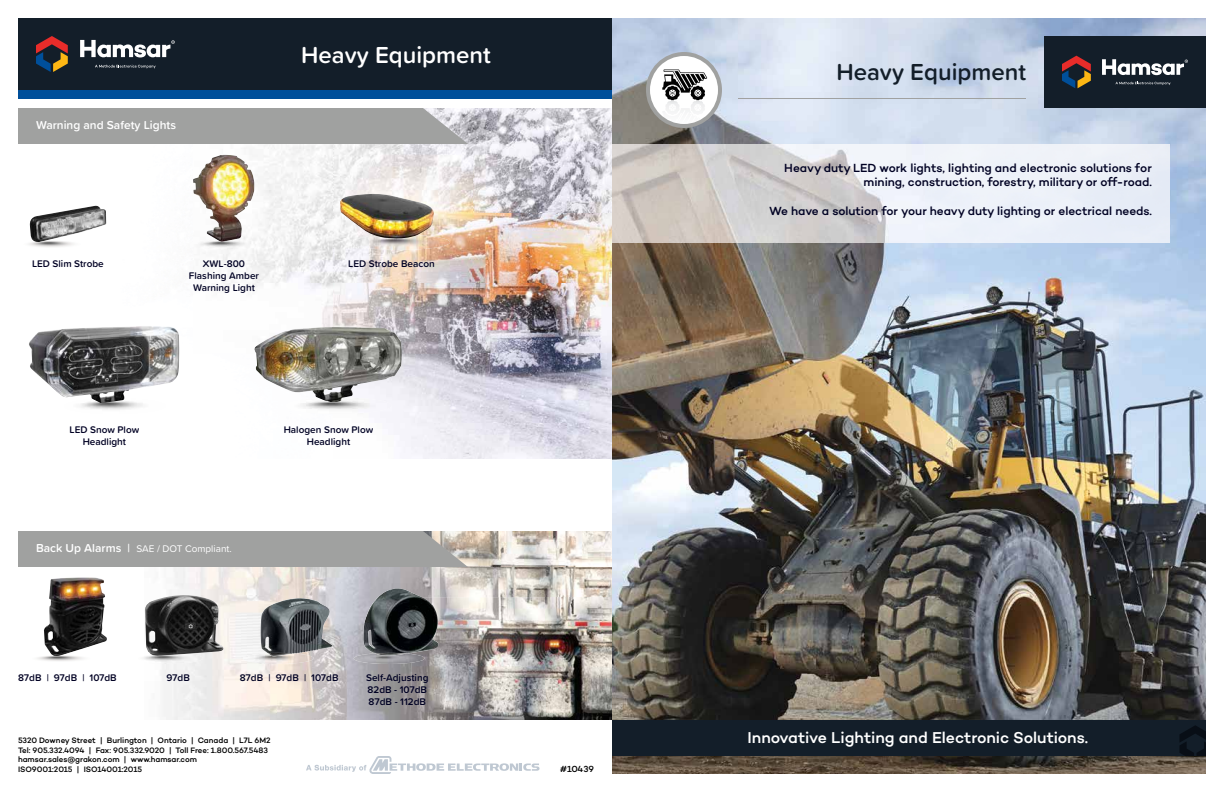
<style>
.page{position:relative;width:1224px;height:792px;background:#fff}
.page>*{position:absolute;margin:0;border:0;box-sizing:border-box;transform-origin:0 0}
.t1{font:600 24px "Proxima Soft";color:#131e29}
.t2{font:600 24px "Proxima Soft";color:#fff}
.t3{font:500 16px "Campton";letter-spacing:-.005em;color:#fff}
.t4{font:500 12px/14.4px "Campton";color:#000123;text-align:right}
.t5{font:600 12px "Proxima Soft";color:#fff}
.t6{font:600 10px/12px "Proxima Soft";color:#000123;text-align:center}
.t7{font:10px "Proxima Soft";color:#fff}
.t8{font:500 9px "Campton";letter-spacing:-.01em;color:#000}
.t9{font:500 8px/9.6px "Campton";color:#000}
.s1{font-weight:600;font-size:12px}
</style>
<div class="page">
<img style="left:612px;top:18px;width:594px;height:756px">
<div style="left:1044px;top:36px;width:162px;height:72px;background:#131e29"></div>
<div style="left:612px;top:720px;width:594px;height:36px;background:#131e29"></div>
<svg style="left:1179px;top:725px;width:27px;height:31px"></svg>
<svg style="left:1062px;top:56px;width:29px;height:32px"></svg>
<svg style="left:1102px;top:59px;width:86px;height:16px"></svg>
<svg style="left:1116px;top:82px;width:55px;height:3px"></svg>
<hr style="left:738px;top:98px;width:288px;height:1px;background:#a0a1a0">
<svg style="left:646px;top:52px;width:76px;height:76px"></svg>
<img style="left:612px;top:144px;width:558px;height:99px">
<img style="left:468px;top:531px;width:144px;height:36px">
<img style="left:161px;top:567px;width:217px;height:153px">
<img style="left:378px;top:567px;width:234px;height:30px">
<img style="left:412px;top:597px;width:200px;height:123px">
<img style="left:378px;top:664px;width:34px;height:56px">
<div style="left:18px;top:531px;width:450px;height:36px;background:#a0a1a0"></div>
<img style="left:468px;top:108px;width:144px;height:36px">
<img style="left:94px;top:144px;width:518px;height:315px">
<div style="left:18px;top:108px;width:450px;height:36px;background:#a0a1a0"></div>
<div style="left:18px;top:18px;width:594px;height:72px;background:#131e29"></div>
<div style="left:18px;top:90px;width:594px;height:9px;background:#004f9a"></div>
<img style="left:29px;top:243px;width:45px;height:4px">
<img style="left:29px;top:206px;width:77px;height:37px">
<img style="left:190px;top:239px;width:71px;height:11px">
<img style="left:193px;top:155px;width:63px;height:87px">
<svg style="left:306px;top:756px;width:234px;height:18px"></svg>
<svg style="left:36px;top:36px;width:32px;height:36px"></svg>
<svg style="left:80px;top:40px;width:95px;height:17px"></svg>
<svg style="left:95px;top:65px;width:61px;height:3px"></svg>
<img style="left:286px;top:403px;width:106px;height:11px">
<img style="left:253px;top:327px;width:149px;height:76px">
<img style="left:81px;top:403px;width:85px;height:11px">
<img style="left:29px;top:326px;width:151px;height:77px">
<img style="left:37px;top:656px;width:46px;height:5px">
<img style="left:43px;top:577px;width:64px;height:80px">
<img style="left:261px;top:605px;width:71px;height:48px">
<img style="left:243px;top:653px;width:71px;height:11px">
<img style="left:268px;top:653px;width:26px;height:3px">
<img style="left:363px;top:589px;width:75px;height:65px">
<img style="left:354px;top:653px;width:71px;height:11px">
<img style="left:375px;top:653px;width:32px;height:3px">
<img style="left:144px;top:656px;width:59px;height:8px">
<img style="left:144px;top:595px;width:81px;height:61px">
<img style="left:352px;top:235px;width:98px;height:15px">
<img style="left:340px;top:194px;width:95px;height:47px">
<p class="t5" style="left:36px;top:116px;width:142px">Warning and Safety Lights</p>
<h1 class="t2" style="left:301px;top:37px;width:191px">Heavy Equipment</h1>
<p class="t6" style="left:32px;top:258px;width:73px">LED Slim Strobe</p>
<p class="t6" style="left:189px;top:258px;width:72px">XWL-800<br>Flashing Amber<br>Warning Light</p>
<p class="t6" style="left:348px;top:258px;width:88px">LED Strobe Beacon</p>
<p class="t6" style="left:69px;top:423px;width:71px">LED Snow Plow<br>Headlight</p>
<p class="t7" style="left:36px;top:541px;width:197px"><span class="s1">Back Up Alarms |</span> SAE / DOT Compliant.</p>
<p class="t6" style="left:284px;top:423px;width:91px">Halogen Snow Plow<br>Headlight</p>
<p class="t6" style="left:18px;top:672px;width:100px">87dB | 97dB | 107dB</p>
<p class="t6" style="left:240px;top:672px;width:100px">87dB | 97dB | 107dB</p>
<p class="t6" style="left:366px;top:672px;width:64px;text-align:left">Self-Adjusting<br>82dB - 107dB<br>87dB - 112dB</p>
<p class="t6" style="left:167px;top:672px;width:25px">97dB</p>
<p class="t9" style="left:18px;top:736px;width:254px">5320 Downey Street | Burlington | Ontario | Canada | L7L 6M2<br>Tel: 905.332.4094 | Fax: 905.332.9020 | Toll Free: 1.800.567.5483 hamsar.sales@grakon.com | www.hamsar.com<br>ISO9001:2015 | ISO14001:2015</p>
<p class="t8" style="left:560px;top:763px;width:35px">#10439</p>
<h1 class="t1" style="left:836px;top:54px;width:191px">Heavy Equipment</h1>
<p class="t4" style="left:784px;top:161px;width:369px">Heavy duty LED work lights, lighting and electronic solutions for mining, construction, forestry, military or off-road.</p>
<p class="t4" style="left:769px;top:204px;width:384px">We have a solution for your heavy duty lighting or electrical needs.</p>
<h2 class="t3" style="left:747px;top:727px;width:342px">Innovative Lighting and Electronic Solutions.</h2>
</div>
